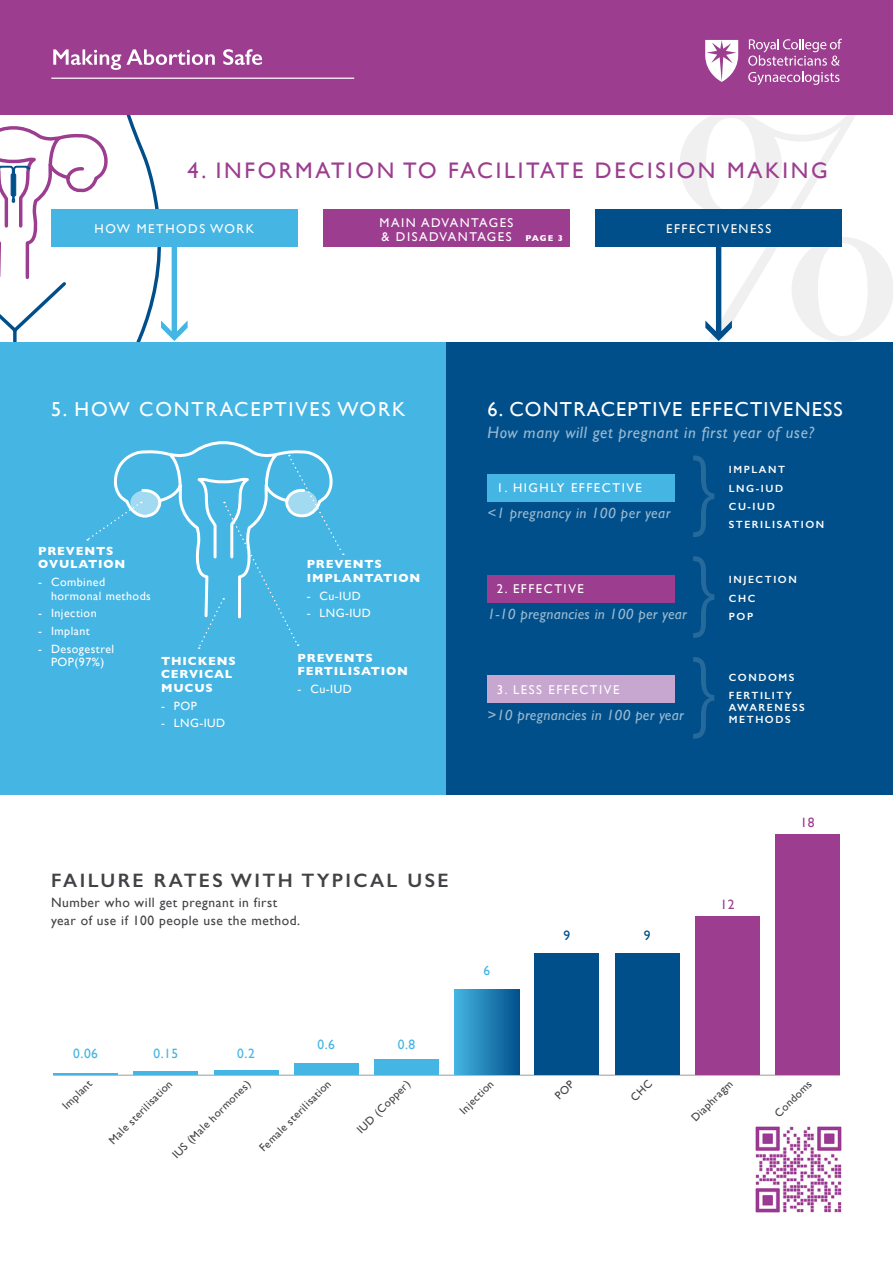
<style>
.page{position:relative;width:893px;height:1263px;background:#fff}
.page>*{position:absolute;margin:0;border:0;box-sizing:border-box;transform-origin:0 0}
.t1{font:22.5px "Gill Sans";letter-spacing:.12em;color:#9c3d8f}
.t2{font:20.25px "Gill Sans";letter-spacing:.06em;color:#fff}
.t3{font:20.25px "Gill Sans";letter-spacing:.09em;color:#fff}
.t4{font:600 19.5px "Gill Sans";letter-spacing:.12em;color:#404245}
.t5{font:italic 16.5px "Gill Sans";letter-spacing:.04em;color:#99b9d0}
.t6{font:italic 15px "Gill Sans";letter-spacing:.02em;color:#99b9d0}
.t7{font:13.5px/18px "Gill Sans";letter-spacing:.04em;color:#404245}
.t8{font:13.5px "Gill Sans";color:#45b5e3}
.t9{font:13.5px "Gill Sans";color:#9c3d8f}
.t10{font:13.5px "Gill Sans";color:#004f8a}
.t11{font:12.75px/13.5px "Gill Sans";letter-spacing:.12em;color:#fff}
.t12{font:12px/13.5px "Gill Sans";letter-spacing:.04em;color:#fff}
.t13{font:700 12px/13.5px "Gill Sans";letter-spacing:.07em;color:#fff}
.t14{font:11.25px "Gill Sans";color:#404245}
.t15{font:600 10.5px/12px "Gill Sans";letter-spacing:.15em;color:#fff}
.t16{font:700 8.55px "Gill Sans";color:#fff}
</style>
<div class="page">
<svg style="left:680px;top:115px;width:213px;height:227px"></svg>
<svg style="left:112px;top:115px;width:51px;height:227px"></svg>
<svg style="left:0;top:126px;width:112px;height:216px"></svg>
<div style="left:323px;top:210px;width:247px;height:37px;background:#9c3d8f"></div>
<div style="left:0;top:0;width:893px;height:115px;background:#9c3d8f"></div>
<hr style="left:51px;top:78px;width:303px;height:1px;background:#fff">
<svg style="left:53px;top:49px;width:162px;height:21px"></svg>
<svg style="left:223px;top:49px;width:39px;height:16px"></svg>
<svg style="left:748px;top:39px;width:94px;height:46px"></svg>
<svg style="left:705px;top:40px;width:33px;height:42px"></svg>
<img style="left:755px;top:1126px;width:87px;height:87px">
<div style="left:51px;top:210px;width:247px;height:37px;background:#45b5e3"></div>
<div style="left:595px;top:210px;width:247px;height:37px;background:#004f8a"></div>
<svg style="left:161px;top:247px;width:27px;height:94px"></svg>
<svg style="left:705px;top:247px;width:27px;height:94px"></svg>
<div style="left:0;top:342px;width:446px;height:452px;background:#45b5e3"></div>
<div style="left:446px;top:342px;width:447px;height:452px;background:#004f8a"></div>
<svg style="left:113px;top:441px;width:205px;height:129px"></svg>
<svg style="left:87px;top:502px;width:55px;height:39px"></svg>
<svg style="left:198px;top:455px;width:146px;height:194px"></svg>
<div style="left:487px;top:474px;width:187px;height:28px;background:#45b5e3"></div>
<div style="left:487px;top:575px;width:187px;height:27px;background:#9c3d8f"></div>
<div style="left:487px;top:676px;width:187px;height:27px;background:#c7a6cf"></div>
<svg style="left:693px;top:455px;width:21px;height:82px"></svg>
<svg style="left:693px;top:556px;width:21px;height:82px"></svg>
<svg style="left:693px;top:657px;width:21px;height:82px"></svg>
<hr style="left:53px;top:1075px;width:787px;height:1px;background:#9c9c9c">
<hr style="left:53px;top:1073px;width:65px;height:2px;background:#45b5e3">
<div style="left:374px;top:1059px;width:65px;height:16px;background:#45b5e3"></div>
<div style="left:214px;top:1070px;width:65px;height:5px;background:#45b5e3"></div>
<div style="left:534px;top:953px;width:65px;height:122px;background:#004f8a"></div>
<div style="left:695px;top:916px;width:65px;height:159px;background:#9c3d8f"></div>
<hr style="left:133px;top:1072px;width:65px;height:3px;background:#45b5e3">
<div style="left:454px;top:990px;width:65px;height:85px;background:linear-gradient(to right,#45b6e3,#02528c)"></div>
<div style="left:294px;top:1063px;width:65px;height:12px;background:#45b5e3"></div>
<div style="left:615px;top:953px;width:65px;height:122px;background:#004f8a"></div>
<div style="left:775px;top:834px;width:65px;height:241px;background:#9c3d8f"></div>
<p class="t1" style="left:188px;top:157px;width:642px">4. INFORMATION TO FACILITATE DECISION MAKING</p>
<p class="t11" style="left:379px;top:216px;width:135px">MAIN ADVANTAGES &amp; DISADVANTAGES</p>
<p class="t11" style="left:95px;top:222px;width:161px">HOW METHODS WORK</p>
<p class="t11" style="left:666px;top:222px;width:107px">EFFECTIVENESS</p>
<p class="t16" style="left:525px;top:231px;width:39px">PAGE 3</p>
<p class="t3" style="left:51px;top:397px;width:356px">5. HOW CONTRACEPTIVES WORK</p>
<p class="t2" style="left:488px;top:397px;width:357px">6. CONTRACEPTIVE EFFECTIVENESS</p>
<p class="t5" style="left:488px;top:423px;width:328px">How many will get pregnant in first year of use?</p>
<p class="t13" style="left:38px;top:544px;width:89px">PREVENTS<br>OVULATION</p>
<p class="t12" style="left:51px;top:575px;width:101px;text-indent:-13px">- Combined hormonal methods</p>
<p class="t12" style="left:38px;top:606px;width:60px">- Injection</p>
<p class="t12" style="left:38px;top:624px;width:53px">- Implant</p>
<p class="t12" style="left:38px;top:642px;width:77px;text-align:center">- Desogestrel<br>POP(97%)</p>
<p class="t13" style="left:161px;top:654px;width:76px">THICKENS<br>CERVICAL<br>MUCUS</p>
<p class="t12" style="left:161px;top:698px;width:37px">- POP</p>
<p class="t12" style="left:161px;top:716px;width:66px">- LNG-IUD</p>
<p class="t13" style="left:307px;top:557px;width:115px">PREVENTS<br>IMPLANTATION</p>
<p class="t12" style="left:307px;top:589px;width:56px">- Cu-IUD</p>
<p class="t12" style="left:307px;top:606px;width:66px">- LNG-IUD</p>
<p class="t13" style="left:298px;top:651px;width:112px">PREVENTS<br>FERTILISATION</p>
<p class="t12" style="left:298px;top:682px;width:56px">- Cu-IUD</p>
<p class="t4" style="left:51px;top:869px;width:399px">FAILURE RATES WITH TYPICAL USE</p>
<p class="t7" style="left:51px;top:894px;width:251px">Number who will get pregnant in first year of use if 100 people use the method.</p>
<p class="t8" style="left:73px;top:1045px;width:26px">0.06</p>
<p class="t8" style="left:153px;top:1045px;width:26px">0.15</p>
<p class="t8" style="left:237px;top:1045px;width:19px">0.2</p>
<p class="t8" style="left:318px;top:1037px;width:19px">0.6</p>
<p class="t8" style="left:398px;top:1037px;width:19px">0.8</p>
<p class="t11" style="left:497px;top:481px;width:146px">1. HIGHLY EFFECTIVE</p>
<p class="t6" style="left:488px;top:505px;width:184px">&lt;1 pregnancy in 100 per year</p>
<p class="t11" style="left:497px;top:582px;width:88px">2. EFFECTIVE</p>
<p class="t6" style="left:488px;top:606px;width:201px">1-10 pregnancies in 100 per year</p>
<p class="t11" style="left:497px;top:682px;width:124px">3. LESS EFFECTIVE</p>
<p class="t6" style="left:488px;top:706px;width:198px">&gt;10 pregnancies in 100 per year</p>
<p class="t15" style="left:729px;top:464px;width:58px">IMPLANT</p>
<p class="t15" style="left:729px;top:482px;width:56px">LNG-IUD</p>
<p class="t15" style="left:729px;top:500px;width:48px">CU-IUD</p>
<p class="t15" style="left:729px;top:519px;width:97px">STERILISATION</p>
<p class="t15" style="left:729px;top:574px;width:69px">INJECTION</p>
<p class="t15" style="left:729px;top:592px;width:28px">CHC</p>
<p class="t15" style="left:729px;top:610px;width:26px">POP</p>
<p class="t15" style="left:729px;top:671px;width:67px">CONDOMS</p>
<p class="t15" style="left:729px;top:689px;width:77px">FERTILITY<br>AWARENESS<br>METHODS</p>
<p class="t8" style="left:483px;top:963px;width:8px">6</p>
<p class="t10" style="left:564px;top:927px;width:8px">9</p>
<p class="t10" style="left:644px;top:927px;width:8px">9</p>
<p class="t9" style="left:720px;top:896px;width:16px">12</p>
<p class="t9" style="left:801px;top:814px;width:16px">18</p>
<p class="t14" style="left:169px;top:1152px;width:107px;rotate:-45deg">IUS (Male hormones)</p>
<p class="t14" style="left:354px;top:1126px;width:71px;rotate:-45deg">IUD (Copper)</p>
<p class="t14" style="left:772px;top:1111px;width:49px;rotate:-45deg">Condoms</p>
<p class="t14" style="left:60px;top:1103px;width:38px;rotate:-45deg">Implant</p>
<p class="t14" style="left:457px;top:1107px;width:44px;rotate:-45deg">Injection</p>
<p class="t14" style="left:106px;top:1137px;width:86px;rotate:-45deg">Male sterilisation</p>
<p class="t14" style="left:257px;top:1145px;width:97px;rotate:-45deg">Female sterilisation</p>
<p class="t14" style="left:688px;top:1115px;width:55px;rotate:-45deg">Diaphragm</p>
</div>
